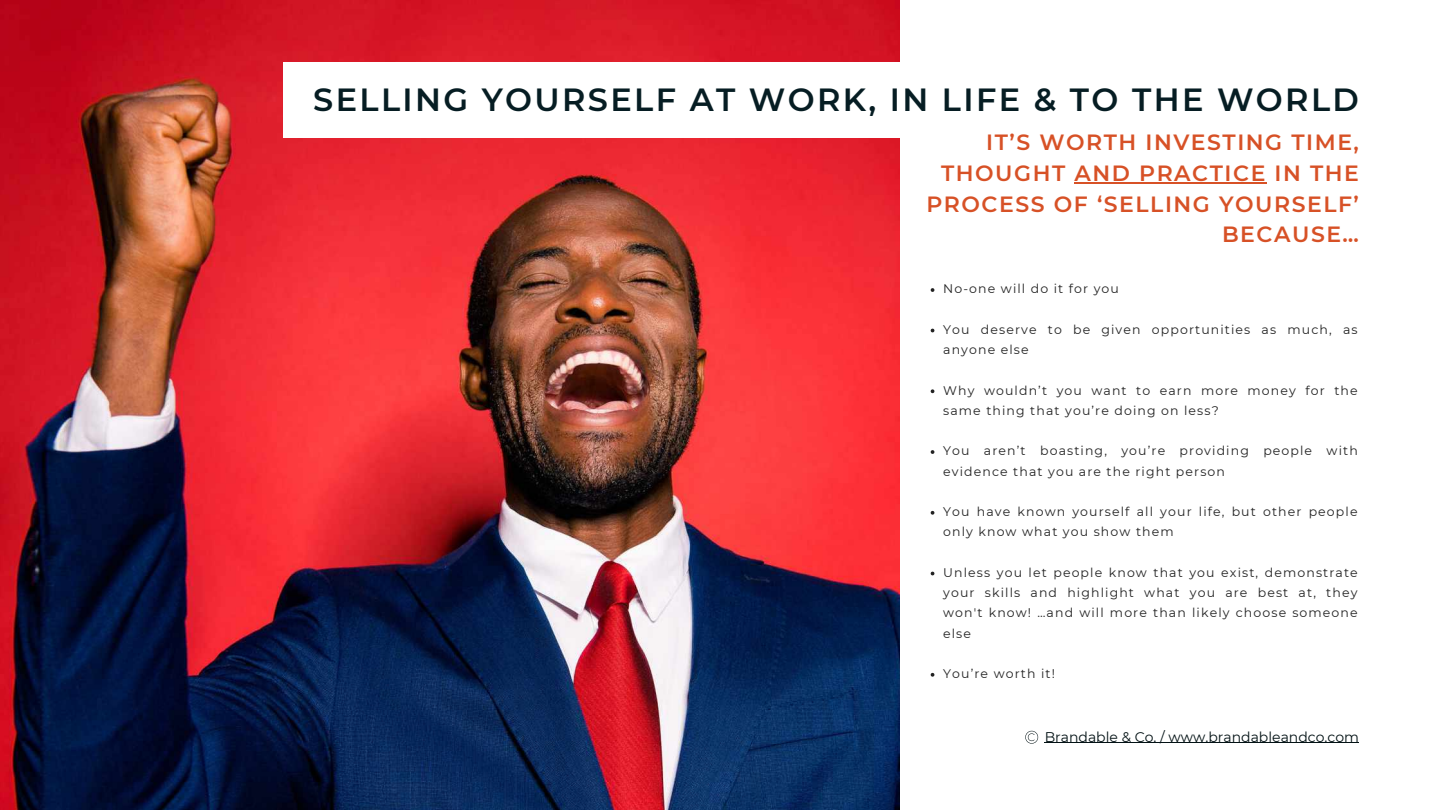
<style>
.page{position:relative;width:1440px;height:810px;background:#fff}
.page>*{position:absolute;margin:0;border:0;box-sizing:border-box;transform-origin:0 0}
.t1{font:600 32px "Montserrat";letter-spacing:.075em;color:#061d23}
.t2{font:600 22px/30.8px "Montserrat";letter-spacing:.07em;color:#d75126;text-align:right}
.t3{font:14px "Montserrat";color:#031215}
.t4{font:12.5px/20.2px "Montserrat";letter-spacing:.09em;color:#222}
</style>
<div class="page">
<img style="left:0;top:0;width:900px;height:810px">
<hr style="left:1045px;top:743px;width:314px;height:1px;background:#031215">
<svg style="left:1025px;top:731px;width:13px;height:13px"></svg>
<div style="left:284px;top:63px;width:825px;height:75px;background:#fff"></div>
<svg style="left:931px;top:288px;width:3px;height:4px"></svg>
<svg style="left:931px;top:389px;width:3px;height:4px"></svg>
<svg style="left:931px;top:450px;width:3px;height:4px"></svg>
<svg style="left:931px;top:511px;width:3px;height:4px"></svg>
<svg style="left:931px;top:673px;width:3px;height:4px"></svg>
<hr style="left:1074px;top:182px;width:193px;height:2px;background:#d75126">
<h1 class="t1" style="left:313px;top:80px;width:1047px">SELLING YOURSELF AT WORK, IN LIFE &amp; TO THE WORLD</h1>
<h2 class="t2" style="left:926px;top:127px;width:434px">IT’S WORTH INVESTING TIME,<br>THOUGHT AND PRACTICE IN THE<br>PROCESS OF ‘SELLING YOURSELF’<br>BECAUSE…</h2>
<p class="t4" style="left:943px;top:279px;width:177px">No-one will do it for you</p>
<p class="t4" style="left:943px;top:319px;width:416px">You deserve to be given opportunities as much, as anyone else</p>
<p class="t4" style="left:943px;top:380px;width:416px">Why wouldn’t you want to earn more money for the same thing that you’re doing on less?</p>
<p class="t4" style="left:943px;top:441px;width:416px">You aren’t boasting, you’re providing people with evidence that you are the right person</p>
<p class="t4" style="left:943px;top:502px;width:416px">You have known yourself all your life, but other people only know what you show them</p>
<p class="t4" style="left:943px;top:562px;width:416px;text-align:justify">Unless you let people know that you exist, demonstrate your skills and highlight what you are best at, they won't know! …and will more than likely choose someone else</p>
<p class="t4" style="left:943px;top:664px;width:113px">You’re worth it!</p>
<p class="t3" style="left:1045px;top:728px;width:316px">Brandable &amp; Co. / www.brandableandco.com</p>
</div>
